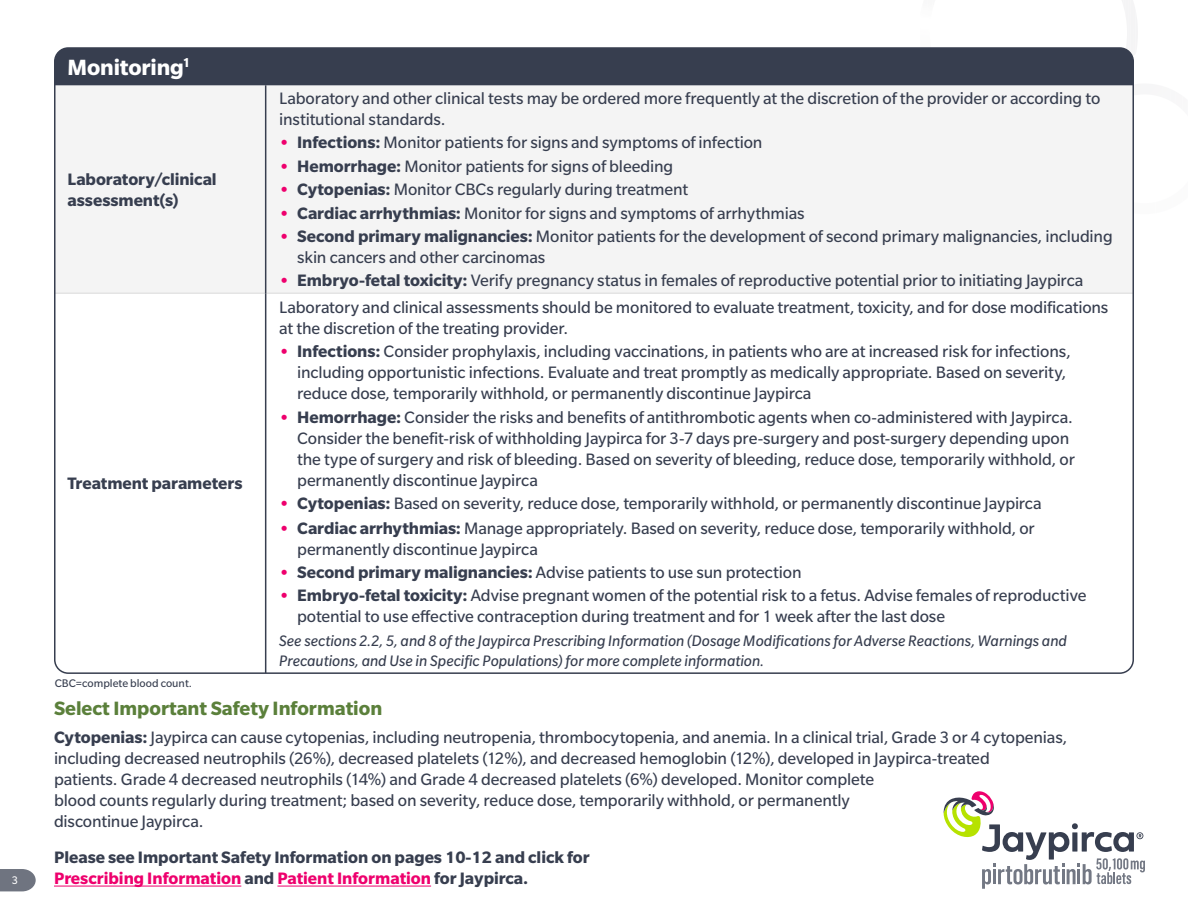
<style>
.page{position:relative;width:1188px;height:918px;background:#fff}
.page>*{position:absolute;margin:0;border:0;box-sizing:border-box;transform-origin:0 0}
.t1{font:700 24px "Slate Pro";letter-spacing:-.005em;color:#fff}
.t2{font:700 21px "Slate Pro";color:#5b803b}
.t3{font:18px/21px "Slate Pro";letter-spacing:-.01em;color:#373e4f}
.t4{font:700 18px/21px "Slate Pro";color:#373e4f}
.t5{font:italic 16.5px/19.5px "Slate Pro";color:#373e4f}
.t6{font:12px "Slate Pro";color:#373e4f}
.t7{font:12px "Slate Pro";color:#fff}
.s1{font-weight:700;color:#ee006d}
.s2{font-weight:700}
.s3{color:#ee006d}
</style>
<div class="page">
<svg style="left:0;top:869px;width:36px;height:22px"></svg>
<hr style="left:54px;top:886px;width:187px;height:1px;background:#ee006d">
<hr style="left:277px;top:886px;width:154px;height:1px;background:#ee006d">
<svg style="left:1122px;top:0;width:16px;height:49px"></svg>
<svg style="left:943px;top:791px;width:202px;height:98px"></svg>
<div style="left:55px;top:48px;width:1078px;height:37px;background:#373e4f"></div>
<div style="left:57px;top:85px;width:1074px;height:208px;background:#f4f4f4"></div>
<hr style="left:1133px;top:48px;width:1px;height:37px;background:#b7b9c0">
<hr style="left:1133px;top:293px;width:1px;height:380px;background:#b7b9c0">
<hr style="left:55px;top:293px;width:210px;height:1px;background:#d9d9d9">
<hr style="left:266px;top:293px;width:867px;height:1px;background:#d9d9d9">
<hr style="left:55px;top:673px;width:211px;height:1px;background:#d9d9d9">
<hr style="left:266px;top:673px;width:867px;height:1px;background:#d9d9d9">
<hr style="left:265px;top:85px;width:1px;height:208px;background:#373e4f">
<hr style="left:265px;top:293px;width:1px;height:380px;background:#373e4f">
<p class="t7" style="left:12px;top:874px;width:8px">3</p>
<h1 class="t1" style="left:68px;top:54px;width:125px">Monitoring<sup>1</sup></h1>
<p class="t4" style="left:68px;top:168px;width:151px">Laboratory/clinical assessment(s)</p>
<p class="t4" style="left:67px;top:473px;width:176px">Treatment parameters</p>
<p class="t6" style="left:55px;top:677px;width:139px">CBC=complete blood count.</p>
<p class="t3" style="left:279px;top:88px;width:823px">Laboratory and other clinical tests may be ordered more frequently at the discretion of the provider or according to institutional standards.</p>
<p class="t3" style="left:279px;top:132px;width:485px"><span class="s1">•</span> <span class="s2">Infections:</span> Monitor patients for signs and symptoms of infection</p>
<p class="t3" style="left:279px;top:155px;width:396px"><span class="s1">•</span> <span class="s2">Hemorrhage:</span> Monitor patients for signs of bleeding</p>
<p class="t3" style="left:279px;top:179px;width:411px"><span class="s1">•</span> <span class="s2">Cytopenias:</span> Monitor CBCs regularly during treatment</p>
<p class="t3" style="left:279px;top:202px;width:527px"><span class="s1">•</span> <span class="s2">Cardiac arrhythmias:</span> Monitor for signs and symptoms of arrhythmias</p>
<p class="t3" style="left:297px;top:226px;width:817px;text-indent:-18px"><span class="s1">•</span> <span class="s2">Second primary malignancies:</span> Monitor patients for the development of second primary malignancies, including skin cancers and other carcinomas</p>
<p class="t3" style="left:279px;top:270px;width:806px"><span class="s1">•</span> <span class="s2">Embryo-fetal toxicity:</span> Verify pregnancy status in females of reproductive potential prior to initiating Jaypirca</p>
<p class="t3" style="left:279px;top:296px;width:831px">Laboratory and clinical assessments should be monitored to evaluate treatment, toxicity, and for dose modifications at the discretion of the treating provider.</p>
<p class="t3" style="left:297px;top:341px;width:775px;text-indent:-18px"><span class="s1">•</span> <span class="s2">Infections:</span> Consider prophylaxis, including vaccinations, in patients who are at increased risk for infections, including opportunistic infections. Evaluate and treat promptly as medically appropriate. Based on severity, reduce dose, temporarily withhold, or permanently discontinue Jaypirca</p>
<p class="t3" style="left:297px;top:406px;width:779px;text-indent:-18px"><span class="s1">•</span> <span class="s2">Hemorrhage:</span> Consider the risks and benefits of antithrombotic agents when co-administered with Jaypirca.<br>Consider the benefit-risk of withholding Jaypirca for 3-7 days pre-surgery and post-surgery depending upon the type of surgery and risk of bleeding. Based on severity of bleeding, reduce dose, temporarily withhold, or permanently discontinue Jaypirca</p>
<p class="t3" style="left:279px;top:493px;width:764px"><span class="s1">•</span> <span class="s2">Cytopenias:</span> Based on severity, reduce dose, temporarily withhold, or permanently discontinue Jaypirca</p>
<p class="t3" style="left:297px;top:517px;width:739px;text-indent:-18px"><span class="s1">•</span> <span class="s2">Cardiac arrhythmias:</span> Manage appropriately. Based on severity, reduce dose, temporarily withhold, or permanently discontinue Jaypirca</p>
<p class="t3" style="left:279px;top:562px;width:524px"><span class="s1">•</span> <span class="s2">Second primary malignancies:</span> Advise patients to use sun protection</p>
<p class="t3" style="left:297px;top:585px;width:791px;text-indent:-18px"><span class="s1">•</span> <span class="s2">Embryo-fetal toxicity:</span> Advise pregnant women of the potential risk to a fetus. Advise females of reproductive potential to use effective contraception during treatment and for 1 week after the last dose</p>
<p class="t5" style="left:279px;top:631px;width:789px">See sections 2.2, 5, and 8 of the Jaypirca Prescribing Information (Dosage Modifications for Adverse Reactions, Warnings and<br>Precautions, and Use in Specific Populations) for more complete information.</p>
<p class="t2" style="left:54px;top:697px;width:330px">Select Important Safety Information</p>
<p class="t3" style="left:54px;top:727px;width:1015px"><span class="s2">Cytopenias:</span> Jaypirca can cause cytopenias, including neutropenia, thrombocytopenia, and anemia. In a clinical trial, Grade 3 or 4 cytopenias, including decreased neutrophils (26%), decreased platelets (12%), and decreased hemoglobin (12%), developed in Jaypirca-treated<br>patients. Grade 4 decreased neutrophils (14%) and Grade 4 decreased platelets (6%) developed. Monitor complete<br>blood counts regularly during treatment; based on severity, reduce dose, temporarily withhold, or permanently<br>discontinue Jaypirca.</p>
<p class="t4" style="left:54px;top:847px;width:537px">Please see Important Safety Information on pages 10-12 and click for<br><span class="s3">Prescribing Information</span> and <span class="s3">Patient Information</span> for Jaypirca.</p>
</div>
